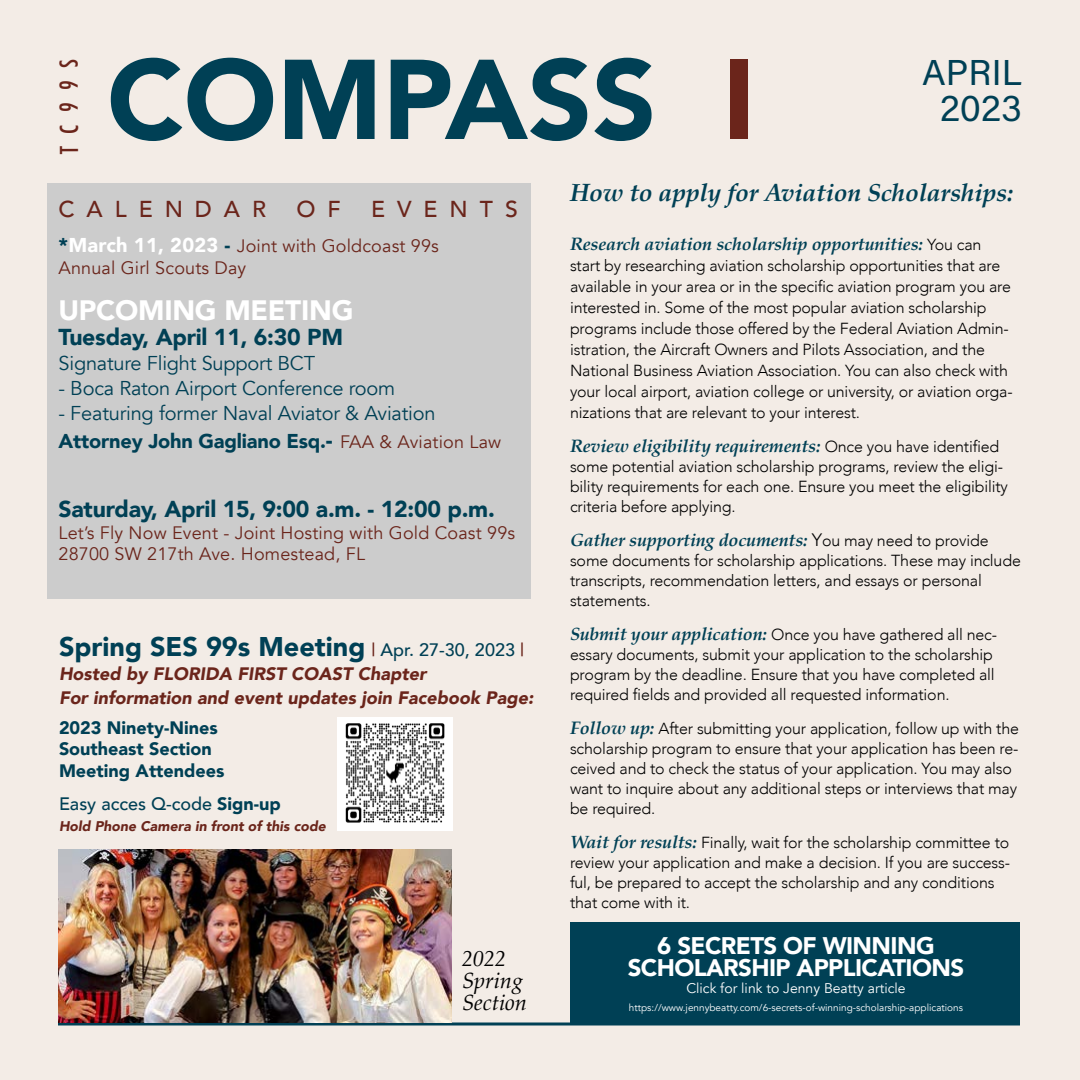
<style>
.page{position:relative;width:1080px;height:1080px;background:#f3ece6}
.page>*{position:absolute;margin:0;border:0;box-sizing:border-box;transform-origin:0 0}
.Intestazione{font:900 112px "Avenir";color:#004055}
.Intestazione-2{font:36px/36px "Acumin Variable Concept";color:#004055;text-align:center}
.Sottotitolo{font:900 28px "Avenir";letter-spacing:-.01em;color:#fff}
.Intestazione-3{font:900 27px "Avenir";color:#004055}
.Intestazione-4{font:italic 700 25px "Palatino";letter-spacing:-.01em;color:#004055}
.Intestazione-5{font:900 24px/22px "Avenir";letter-spacing:-.025em;color:#fff;text-align:center}
.Sottotitolo-2{font:500 condensed 24px "Futura";letter-spacing:.515em;color:#6b251b}
.Sottotitolo-3{font:900 23px "Avenir";letter-spacing:-.01em;color:#004055}
.Sottotitolo-4{font:500 23px "Avenir";letter-spacing:.52em;color:#6b251b}
.t1{font:italic 22px/22px "Palatino";color:#000}
.Sottotitolo-5{font:20px/27.6px "Avenir";letter-spacing:-.01em;color:#004055}
.Intestazione-6{font:italic 700 18px "Palatino";letter-spacing:-.01em;color:#004055}
.Sottotitolo-6{font:18px/21.6px "Avenir";letter-spacing:.01em;color:#6b251b}
.Intestazione-7{font:italic 900 18px/24px "Avenir";color:#6b251b}
.Intestazione-8{font:900 18px/21.6px "Avenir";color:#004055}
.Intestazione-9{font:500 18px "Avenir";color:#004055}
.Intestazione-10{font:300 16px/20px "Avenir";letter-spacing:-.01em;color:#000}
.Intestazione-11{font:italic 900 14px "Avenir";color:#6b251b}
.Intestazione-12{font:14px "Avenir";color:#fff}
.Intestazione-13{font:10px "Avenir";color:#fff}
.s1{color:#6b251b}
.s2{font-weight:900;font-size:20px;color:#004055}
.s3{font-weight:900;font-size:20px;color:#fff}
.s4{font-weight:900}
.s5{font-weight:900;font-size:23px}
.s6{font-size:18px;color:#6b251b}
.s7{font-weight:500;font-size:18px;color:#6b251b}
.s8{font-weight:500;font-size:18px}
.s9{font-family:"Avenir";font-weight:300;font-style:normal;font-size:16px;color:#000}
.s10{font-family:"Avenir";font-weight:300;font-style:normal;color:#000}
.s11{font-family:"Palatino";font-weight:700;font-style:italic;font-size:18px;color:#004055}
</style>
<div class="page">
<div style="left:48px;top:183px;width:483px;height:303px;background:#ccc"></div>
<div style="left:48px;top:483px;width:483px;height:116px;background:#ccc"></div>
<svg style="left:58px;top:1022px;width:962px;height:4px;background:#336373"></svg>
<img style="left:337px;top:717px;width:115px;height:113px">
<div style="left:570px;top:922px;width:450px;height:102px;background:#004055"></div>
<img style="left:58px;top:849px;width:394px;height:174px">
<p class="Sottotitolo-2" style="left:54px;top:154px;width:97px;rotate:-90deg">TC99S</p>
<p class="Intestazione" style="left:107px;top:4px;width:650px">COMPASS <span class="s1">I</span></p>
<p class="Intestazione-2" style="left:922px;top:54px;width:101px">APRIL<br>2023</p>
<p class="Sottotitolo-4" style="left:58px;top:189px;width:209px">CALENDAR</p>
<p class="Sottotitolo-4" style="left:297px;top:189px;width:46px">O F</p>
<p class="Sottotitolo-4" style="left:371px;top:189px;width:148px">EVENTS</p>
<p class="Sottotitolo-6" style="left:58px;top:235px;width:382px"><span class="s2">*</span><span class="s3">March 11, 2023</span> <span class="s2">-</span> Joint with Goldcoast 99s<br>Annual Girl Scouts Day</p>
<p class="Sottotitolo" style="left:58px;top:287px;width:296px">UPCOMING MEETING</p>
<p class="Sottotitolo-3" style="left:58px;top:318px;width:286px">Tuesday, April 11, 6:30 PM</p>
<p class="Sottotitolo-5" style="left:58px;top:350px;width:258px">Signature Flight Support BCT</p>
<p class="Sottotitolo-5" style="left:58px;top:375px;width:338px">- Boca Raton Airport Conference room</p>
<p class="Sottotitolo-5" style="left:58px;top:400px;width:444px">- Featuring former Naval Aviator &amp; Aviation<br><span class="s4">Attorney John Gagliano Esq.</span><span class="s5">-</span> <span class="s6">FAA &amp; Aviation Law</span></p>
<p class="Sottotitolo-3" style="left:58px;top:489px;width:438px">Saturday, April 15, 9:00 a.m. - 12:00 p.m.</p>
<p class="Sottotitolo-6" style="left:58px;top:522px;width:458px">Let’s Fly Now Event - Joint Hosting with Gold Coast 99s<br>28700 SW 217th Ave. Homestead, FL</p>
<p class="Intestazione-3" style="left:59px;top:624px;width:467px">Spring SES 99s Meeting <span class="s7">|</span> <span class="s8">Apr. 27-30, 2023</span> <span class="s7">|</span></p>
<p class="Intestazione-7" style="left:59px;top:662px;width:476px">Hosted by FLORIDA FIRST COAST Chapter<br>For information and event updates join Facebook Page:</p>
<p class="Intestazione-8" style="left:59px;top:716px;width:167px">2023 Ninety-Nines<br>Southeast Section<br>Meeting Attendees</p>
<p class="Intestazione-9" style="left:59px;top:788px;width:223px">Easy acces Q-code <span class="s4">Sign-up</span></p>
<p class="Intestazione-11" style="left:59px;top:814px;width:268px">Hold Phone Camera in front of this code</p>
<p class="t1" style="left:462px;top:947px;width:63px">2022<br>Spring</p>
<p class="t1" style="left:462px;top:991px;width:67px">Section</p>
<p class="Intestazione-4" style="left:570px;top:171px;width:445px">How to apply for Aviation Scholarships:</p>
<p class="Intestazione-6" style="left:570px;top:229px;width:413px">Research aviation scholarship opportunities: <span class="s9">You can</span></p>
<p class="Intestazione-10" style="left:570px;top:255px;width:444px;line-height:21px">start by researching aviation scholarship opportunities that are available in your area or in the specific aviation program you are interested in. Some of the most popular aviation scholarship programs include those offered by the Federal Aviation Admin&shy;istration, the Aircraft Owners and Pilots Association, and the National Business Aviation Association. You can also check with your local airport, aviation college or university, or aviation orga&shy;nizations that are relevant to your interest.</p>
<p class="Intestazione-6" style="left:570px;top:431px;width:431px">Review eligibility requirements: <span class="s9">Once you have identified</span></p>
<p class="Intestazione-10" style="left:570px;top:456px;width:439px">some potential aviation scholarship programs, review the eligi&shy;bility requirements for each one. Ensure you meet the eligibility criteria before applying.</p>
<p class="Intestazione-6" style="left:570px;top:525px;width:420px">Gather supporting documents: <span class="s10">Y</span><span class="s9">ou may need to provide</span></p>
<p class="Intestazione-10" style="left:570px;top:550px;width:452px">some documents for scholarship applications. These may include transcripts, recommendation letters, and essays or personal statements.</p>
<p class="Intestazione-10" style="left:570px;top:624px;width:429px"><span class="s11">Submit your application:</span> Once you have gathered all nec&shy;essary documents, submit your application to the scholarship program by the deadline. Ensure that you have completed all required fields and provided all requested information.</p>
<p class="Intestazione-10" style="left:570px;top:718px;width:451px"><span class="s11">Follow up:</span> After submitting your application, follow up with the scholarship program to ensure that your application has been re&shy;ceived and to check the status of your application. You may also want to inquire about any additional steps or interviews that may be required.</p>
<p class="Intestazione-10" style="left:570px;top:832px;width:442px"><span class="s11">Wait for results:</span> Finally, wait for the scholarship committee to review your application and make a decision. If you are success&shy;ful, be prepared to accept the scholarship and any conditions that come with it.</p>
<p class="Intestazione-5" style="left:628px;top:934px;width:338px">6 SECRETS OF WINNING<br>SCHOLARSHIP APPLICATIONS</p>
<p class="Intestazione-12" style="left:686px;top:980px;width:221px">Click for link to Jenny Beatty article</p>
<p class="Intestazione-13" style="left:629px;top:1001px;width:336px">https://www.jennybeatty.com/6-secrets-of-winning-scholarship-applications</p>
</div>
